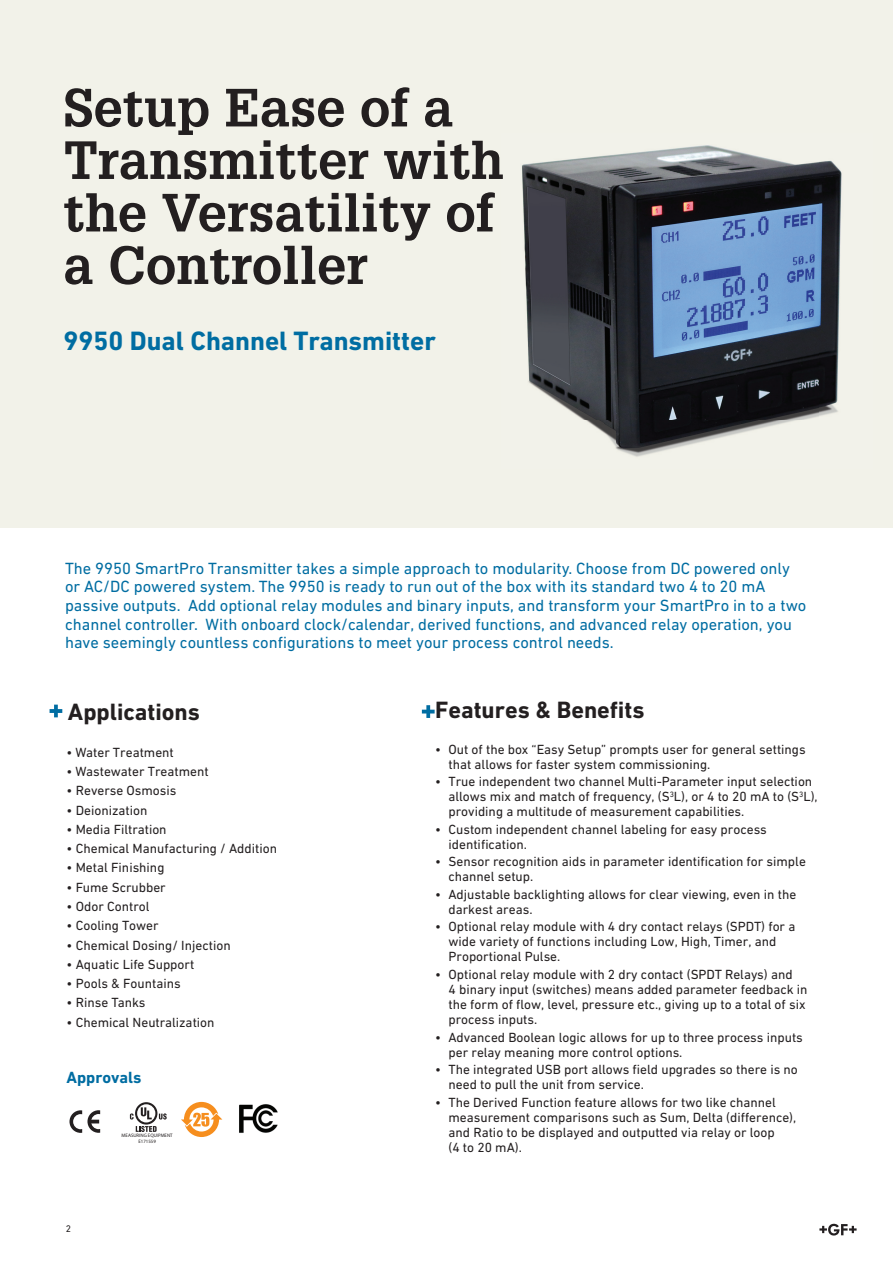
<style>
.page{position:relative;width:893px;height:1263px;background:#fff}
.page>*{position:absolute;margin:0;border:0;box-sizing:border-box;transform-origin:0 0}
.t1{font:700 52.5px/52.5px "Glypha LT Pro";color:#231f20}
.t2{font:700 27px "DIN Next W1 G";color:#006da2}
.t3{font:700 24px "DIN Next W1 G";color:#231f20}
.t4{font:16.5px/18.6px "DIN Next W1 G";color:#006da2}
.t5{font:700 16.5px "DIN Next W1 G";color:#006da2}
.t6{font:13.5px/15px "DIN Next W1 G";color:#231f20}
.t7{font:9.75px "DIN Next W1 G";color:#231f20}
.t8{font:900 condensed 4.95px/5.8px "Helvetica LT Std";color:#231f20;text-align:center}
</style>
<div class="page">
<svg style="left:819px;top:1224px;width:38px;height:11px"></svg>
<div style="left:0;top:0;width:893px;height:528px;background:#f2f2e9"></div>
<svg style="left:50px;top:705px;width:12px;height:12px"></svg>
<svg style="left:422px;top:705px;width:13px;height:13px"></svg>
<img style="left:522px;top:145px;width:320px;height:312px">
<svg style="left:69px;top:1110px;width:31px;height:23px"></svg>
<svg style="left:181px;top:1102px;width:41px;height:35px"></svg>
<svg style="left:136px;top:1126px;width:21px;height:6px"></svg>
<svg style="left:159px;top:1113px;width:8px;height:6px"></svg>
<svg style="left:135px;top:1102px;width:22px;height:22px"></svg>
<svg style="left:137px;top:1104px;width:18px;height:18px"></svg>
<svg style="left:141px;top:1107px;width:11px;height:12px"></svg>
<svg style="left:130px;top:1113px;width:4px;height:6px"></svg>
<img style="left:239px;top:1104px;width:39px;height:29px">
<h1 class="t1" style="left:63px;top:80px;width:442px">Setup Ease of a<br>Transmitter with the Versatility of a Controller</h1>
<h2 class="t2" style="left:63px;top:325px;width:374px">9950 Dual Channel Transmitter</h2>
<p class="t4" style="left:65px;top:559px;width:743px">The 9950 SmartPro Transmitter takes a simple approach to modularity. Choose from DC powered only or AC/DC powered system. The 9950 is ready to run out of the box with its standard two 4 to 20 mA passive outputs. Add optional relay modules and binary inputs, and transform your SmartPro in to a two channel controller. With onboard clock/calendar, derived functions, and advanced relay operation, you have seemingly countless configurations to meet your process control needs.</p>
<h3 class="t3" style="left:68px;top:697px;width:133px">Applications</h3>
<p class="t6" style="left:67px;top:744px;width:109px">• Water Treatment</p>
<p class="t6" style="left:67px;top:764px;width:144px">• Wastewater Treatment</p>
<p class="t6" style="left:67px;top:783px;width:111px">• Reverse Osmosis</p>
<p class="t6" style="left:67px;top:802px;width:82px">• Deionization</p>
<p class="t6" style="left:67px;top:821px;width:102px">• Media Filtration</p>
<p class="t6" style="left:67px;top:841px;width:212px">• Chemical Manufacturing / Addition</p>
<p class="t6" style="left:67px;top:860px;width:99px">• Metal Finishing</p>
<p class="t6" style="left:67px;top:879px;width:101px">• Fume Scrubber</p>
<p class="t6" style="left:67px;top:899px;width:85px">• Odor Control</p>
<p class="t6" style="left:67px;top:918px;width:94px">• Cooling Tower</p>
<p class="t6" style="left:67px;top:937px;width:166px">• Chemical Dosing/ Injection</p>
<p class="t6" style="left:67px;top:956px;width:129px">• Aquatic Life Support</p>
<p class="t6" style="left:67px;top:976px;width:116px">• Pools &amp; Fountains</p>
<p class="t6" style="left:67px;top:995px;width:80px">• Rinse Tanks</p>
<p class="t6" style="left:67px;top:1014px;width:150px">• Chemical Neutralization</p>
<p class="t5" style="left:67px;top:1067px;width:76px">Approvals</p>
<p class="t7" style="left:66px;top:1223px;width:7px">2</p>
<p class="t8" style="left:122px;top:1132px;width:53px">MEASURING EQUIPMENT<br>E171559</p>
<h3 class="t3" style="left:435px;top:696px;width:211px">Features &amp; Benefits</h3>
<p class="t6" style="left:448px;top:741px;width:359px;text-indent:-14px">• Out of the box “Easy Setup” prompts user for general settings that allows for faster system commissioning.</p>
<p class="t6" style="left:448px;top:774px;width:371px;text-indent:-14px">• True independent two channel Multi-Parameter input selection allows mix and match of frequency, (S<sup>3</sup>L), or 4 to 20 mA to (S<sup>3</sup>L), providing a multitude of measurement capabilities.</p>
<p class="t6" style="left:448px;top:821px;width:320px;text-indent:-14px">• Custom independent channel labeling for easy process identification.</p>
<p class="t6" style="left:448px;top:854px;width:359px;text-indent:-14px">• Sensor recognition aids in parameter identification for simple channel setup.</p>
<p class="t6" style="left:448px;top:886px;width:349px;text-indent:-14px">• Adjustable backlighting allows for clear viewing, even in the darkest areas.</p>
<p class="t6" style="left:448px;top:919px;width:348px;text-indent:-14px">• Optional relay module with 4 dry contact relays (SPDT) for a wide variety of functions including Low, High, Timer, and<br>Proportional Pulse.</p>
<p class="t6" style="left:448px;top:967px;width:361px;text-indent:-14px">• Optional relay module with 2 dry contact (SPDT Relays) and<br>4 binary input (switches) means added parameter feedback in the form of flow, level, pressure etc., giving up to a total of six process inputs.</p>
<p class="t6" style="left:448px;top:1029px;width:356px;text-indent:-14px">• Advanced Boolean logic allows for up to three process inputs per relay meaning more control options.</p>
<p class="t6" style="left:448px;top:1062px;width:351px;text-indent:-14px">• The integrated USB port allows field upgrades so there is no need to pull the unit from service.</p>
<p class="t6" style="left:448px;top:1094px;width:349px;text-indent:-14px">• The Derived Function feature allows for two like channel measurement comparisons such as Sum, Delta (difference), and Ratio to be displayed and outputted via relay or loop<br>(4 to 20 mA).</p>
</div>
